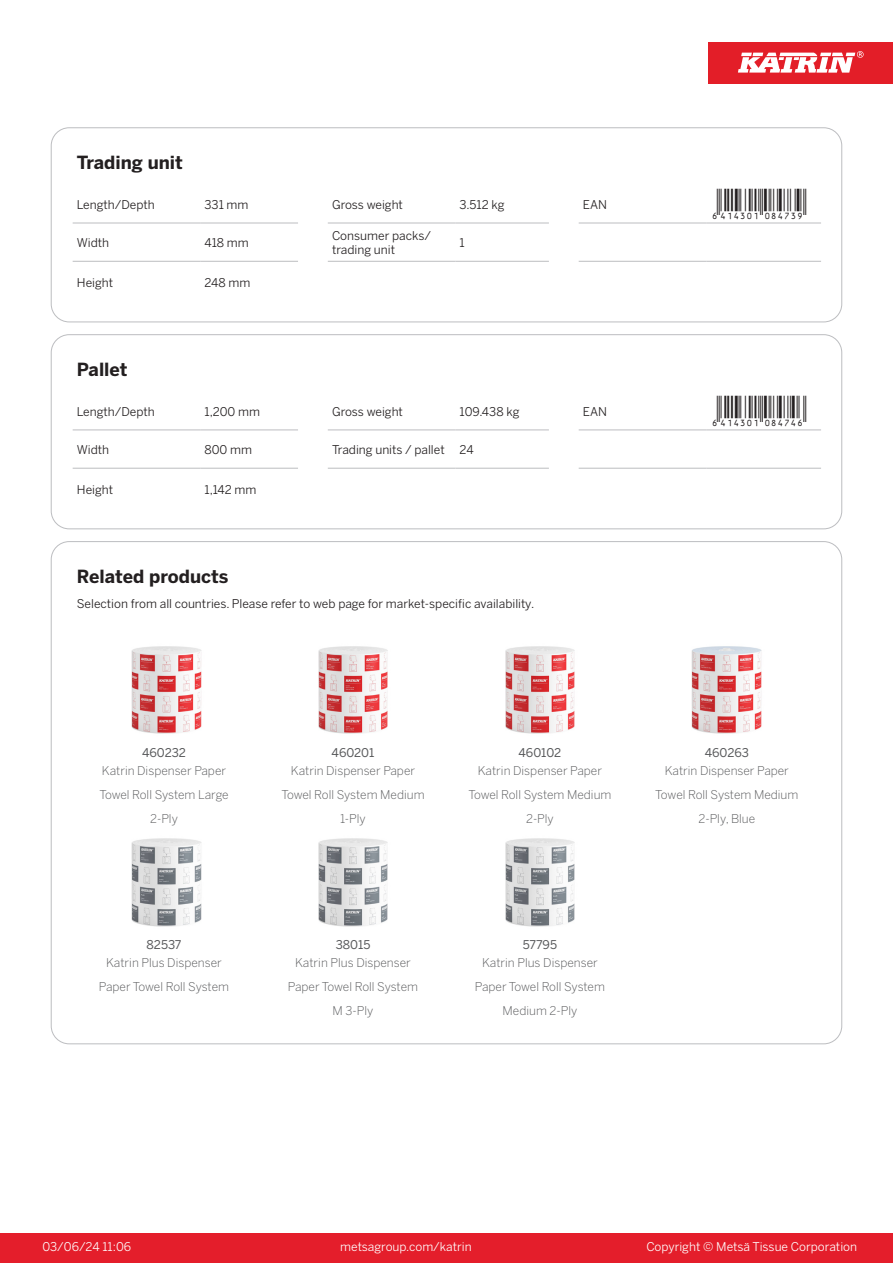
<style>
.page{position:relative;width:893px;height:1263px;background:#fff}
.page>*{position:absolute;margin:0;border:0;box-sizing:border-box;transform-origin:0 0}
.T_EAN{font:30px "Viisas EAN Matala";color:#231f20}
.T_TableHeader{font:700 18px "Benton Sans";color:#231f20}
.T_RelatedName{font:300 12px/24px "Benton Sans";color:#57585a;text-align:center}
.T_TableBody{font:12px/14.4px "Benton Sans";color:#231f20}
.t1{font:12px "Benton Sans";color:#fff}
.T_RelatedCode{font:12px "Benton Sans";color:#57585a}
</style>
<div class="page">
<div style="left:0;top:1233px;width:893px;height:30px;background:#e41e2b"></div>
<div style="left:708px;top:43px;width:185px;height:41px;background:#e31e28"></div>
<svg style="left:738px;top:51px;width:126px;height:22px"></svg>
<hr style="left:73px;top:223px;width:127px;height:1px;background:#bcbdc0">
<hr style="left:200px;top:223px;width:98px;height:1px;background:#bcbdc0">
<hr style="left:328px;top:223px;width:127px;height:1px;background:#bcbdc0">
<hr style="left:455px;top:223px;width:94px;height:1px;background:#bcbdc0">
<hr style="left:579px;top:223px;width:127px;height:1px;background:#bcbdc0">
<hr style="left:706px;top:223px;width:115px;height:1px;background:#bcbdc0">
<hr style="left:73px;top:261px;width:127px;height:1px;background:#bcbdc0">
<hr style="left:200px;top:261px;width:98px;height:1px;background:#bcbdc0">
<hr style="left:328px;top:261px;width:127px;height:1px;background:#bcbdc0">
<hr style="left:455px;top:261px;width:94px;height:1px;background:#bcbdc0">
<hr style="left:579px;top:261px;width:127px;height:1px;background:#bcbdc0">
<hr style="left:706px;top:261px;width:115px;height:1px;background:#bcbdc0">
<div style="left:51px;top:128px;width:791px;height:194px;border:1px solid #bcbdc0;border-radius:18px"></div>
<hr style="left:73px;top:430px;width:127px;height:1px;background:#bcbdc0">
<hr style="left:200px;top:430px;width:98px;height:1px;background:#bcbdc0">
<hr style="left:328px;top:430px;width:127px;height:1px;background:#bcbdc0">
<hr style="left:455px;top:430px;width:94px;height:1px;background:#bcbdc0">
<hr style="left:579px;top:430px;width:127px;height:1px;background:#bcbdc0">
<hr style="left:706px;top:430px;width:115px;height:1px;background:#bcbdc0">
<hr style="left:73px;top:468px;width:127px;height:1px;background:#bcbdc0">
<hr style="left:200px;top:468px;width:98px;height:1px;background:#bcbdc0">
<hr style="left:328px;top:468px;width:127px;height:1px;background:#bcbdc0">
<hr style="left:455px;top:468px;width:94px;height:1px;background:#bcbdc0">
<hr style="left:579px;top:468px;width:127px;height:1px;background:#bcbdc0">
<hr style="left:706px;top:468px;width:115px;height:1px;background:#bcbdc0">
<div style="left:51px;top:334px;width:791px;height:195px;border:1px solid #bcbdc0;border-radius:18px"></div>
<img style="left:131px;top:646px;width:71px;height:88px">
<img style="left:318px;top:646px;width:70px;height:88px">
<img style="left:505px;top:646px;width:70px;height:88px">
<img style="left:691px;top:646px;width:71px;height:88px">
<img style="left:131px;top:838px;width:71px;height:89px">
<img style="left:318px;top:838px;width:70px;height:89px">
<img style="left:505px;top:838px;width:70px;height:89px">
<p class="T_TableHeader" style="left:77px;top:151px;width:108px">Trading unit</p>
<p class="T_TableBody" style="left:77px;top:197px;width:79px">Length/Depth</p>
<p class="T_TableBody" style="left:204px;top:197px;width:45px">331 mm</p>
<p class="T_TableBody" style="left:332px;top:197px;width:72px">Gross weight</p>
<p class="T_TableBody" style="left:460px;top:197px;width:47px">3.512 kg</p>
<p class="T_TableBody" style="left:583px;top:197px;width:26px">EAN</p>
<p class="T_EAN" style="left:710px;top:188px;width:97px">*6414301084739*</p>
<p class="T_TableBody" style="left:77px;top:235px;width:34px">Width</p>
<p class="T_TableBody" style="left:204px;top:235px;width:46px">418 mm</p>
<p class="T_TableBody" style="left:332px;top:228px;width:100px">Consumer packs/ trading unit</p>
<p class="T_TableBody" style="left:460px;top:235px;width:7px">1</p>
<p class="T_TableBody" style="left:77px;top:276px;width:38px">Height</p>
<p class="T_TableBody" style="left:204px;top:276px;width:47px">248 mm</p>
<p class="T_TableHeader" style="left:77px;top:358px;width:52px">Pallet</p>
<p class="T_TableBody" style="left:77px;top:404px;width:79px">Length/Depth</p>
<p class="T_TableBody" style="left:204px;top:404px;width:57px">1,200 mm</p>
<p class="T_TableBody" style="left:332px;top:404px;width:72px">Gross weight</p>
<p class="T_TableBody" style="left:460px;top:404px;width:61px">109.438 kg</p>
<p class="T_TableBody" style="left:583px;top:404px;width:26px">EAN</p>
<p class="T_EAN" style="left:710px;top:395px;width:97px">*6414301084746*</p>
<p class="T_TableBody" style="left:77px;top:442px;width:34px">Width</p>
<p class="T_TableBody" style="left:204px;top:442px;width:49px">800 mm</p>
<p class="T_TableBody" style="left:332px;top:442px;width:114px">Trading units / pallet</p>
<p class="T_TableBody" style="left:460px;top:442px;width:16px">24</p>
<p class="T_TableBody" style="left:77px;top:483px;width:38px">Height</p>
<p class="T_TableBody" style="left:204px;top:483px;width:54px">1,142 mm</p>
<p class="T_TableHeader" style="left:77px;top:565px;width:153px">Related products</p>
<p class="T_TableBody" style="left:77px;top:596px;width:459px">Selection from all countries. Please refer to web page for market-specific availability.</p>
<p class="T_RelatedCode" style="left:142px;top:745px;width:46px">460232</p>
<p class="T_RelatedCode" style="left:332px;top:745px;width:44px">460201</p>
<p class="T_RelatedCode" style="left:518px;top:745px;width:44px">460102</p>
<p class="T_RelatedCode" style="left:705px;top:745px;width:46px">460263</p>
<p class="T_RelatedName" style="left:99px;top:758px;width:131px">Katrin Dispenser Paper<br>Towel Roll System Large<br>2-Ply</p>
<p class="T_RelatedName" style="left:281px;top:758px;width:145px">Katrin Dispenser Paper<br>Towel Roll System Medium<br>1-Ply</p>
<p class="T_RelatedName" style="left:468px;top:758px;width:145px">Katrin Dispenser Paper<br>Towel Roll System Medium<br>2-Ply</p>
<p class="T_RelatedName" style="left:655px;top:758px;width:145px">Katrin Dispenser Paper<br>Towel Roll System Medium<br>2-Ply, Blue</p>
<p class="T_RelatedCode" style="left:147px;top:937px;width:36px">82537</p>
<p class="T_RelatedCode" style="left:336px;top:937px;width:36px">38015</p>
<p class="T_RelatedCode" style="left:523px;top:937px;width:36px">57795</p>
<p class="T_RelatedName" style="left:99px;top:951px;width:132px">Katrin Plus Dispenser<br>Paper Towel Roll System</p>
<p class="T_RelatedName" style="left:288px;top:951px;width:132px">Katrin Plus Dispenser<br>Paper Towel Roll System<br>M 3-Ply</p>
<p class="T_RelatedName" style="left:475px;top:951px;width:132px">Katrin Plus Dispenser<br>Paper Towel Roll System<br>Medium 2-Ply</p>
<p class="t1" style="left:43px;top:1239px;width:90px">03/06/24 11:06</p>
<p class="t1" style="left:340px;top:1239px;width:133px">metsagroup.com/katrin</p>
<p class="t1" style="left:646px;top:1239px;width:212px">Copyright © Metsä Tissue Corporation</p>
</div>
